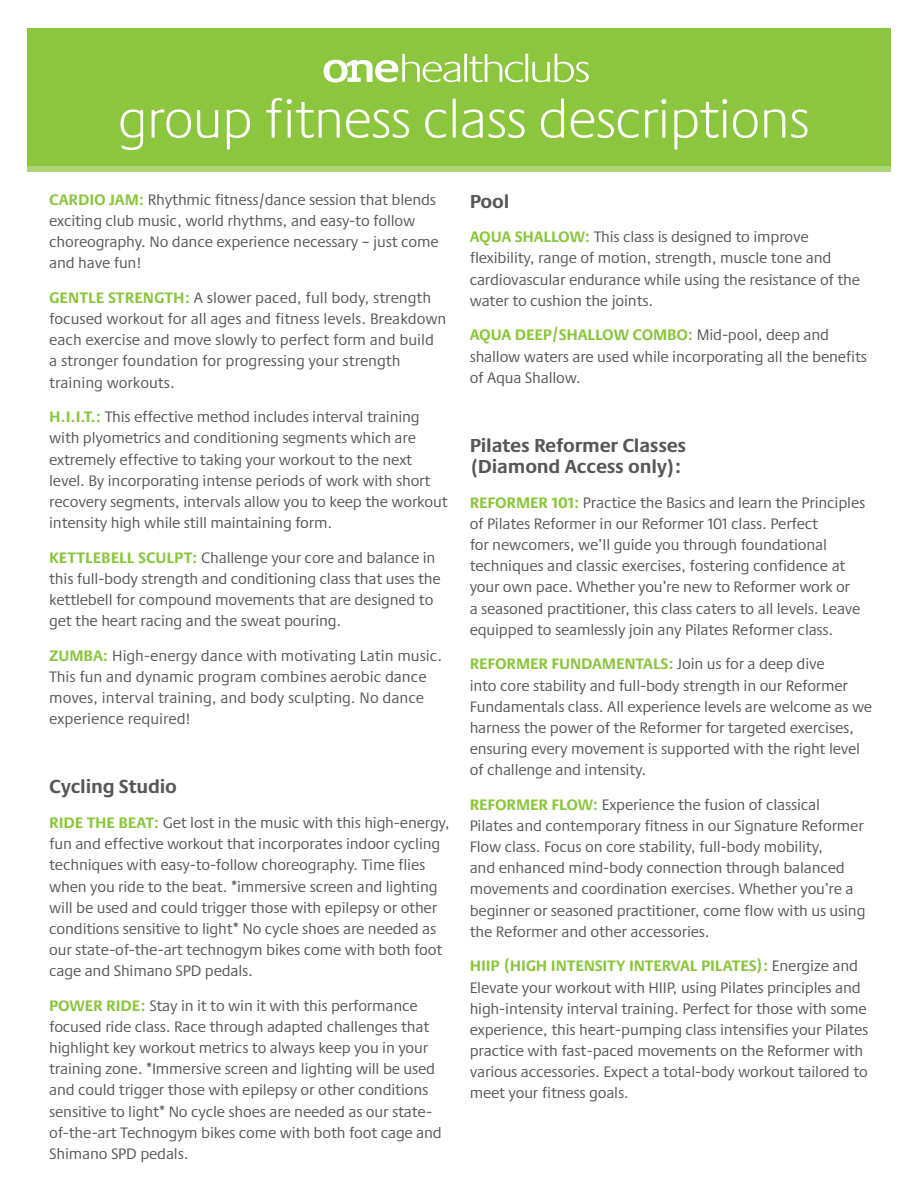
<style>
.page{position:relative;width:918px;height:1188px;background:#fff}
.page>*{position:absolute;margin:0;border:0;box-sizing:border-box;transform-origin:0 0}
.t1{font:300 56.25px "Praxis Next";letter-spacing:-.02em;color:#fff}
.t2{font:700 19.5px/21.1px "Praxis Next";letter-spacing:-.01em;color:#575659}
.t3{font:15.75px/21.1px "Praxis Next";letter-spacing:-.01em;color:#575659}
.s1{font-weight:700;color:#8bc63e}
</style>
<div class="page">
<div style="left:27px;top:28px;width:864px;height:144px;background:#8bc63e"></div>
<div style="left:27px;top:166px;width:864px;height:6px;background:#aed475"></div>
<hr style="left:464px;top:54px;width:3px;height:28px;background:#fff">
<svg style="left:469px;top:54px;width:54px;height:28px"></svg>
<hr style="left:525px;top:54px;width:3px;height:28px;background:#fff">
<svg style="left:532px;top:53px;width:57px;height:29px"></svg>
<svg style="left:324px;top:54px;width:136px;height:28px"></svg>
<h1 class="t1" style="left:118px;top:77px;width:694px">group fitness class descriptions</h1>
<p class="t3" style="left:49px;top:189px;width:391px"><span class="s1">CARDIO JAM:</span> Rhythmic fitness/dance session that blends exciting club music, world rhythms, and easy-to follow choreography. No dance experience necessary – just come and have fun!</p>
<p class="t3" style="left:49px;top:287px;width:399px"><span class="s1">GENTLE STRENGTH:</span> A slower paced, full body, strength focused workout for all ages and fitness levels. Breakdown each exercise and move slowly to perfect form and build<br>a stronger foundation for progressing your strength training workouts.</p>
<p class="t3" style="left:49px;top:406px;width:400px"><span class="s1">H.I.I.T.:</span> This effective method includes interval training with plyometrics and conditioning segments which are extremely effective to taking your workout to the next level. By incorporating intense periods of work with short recovery segments, intervals allow you to keep the workout intensity high while still maintaining form.</p>
<p class="t3" style="left:49px;top:546px;width:393px"><span class="s1">KETTLEBELL SCULPT:</span> Challenge your core and balance in this full-body strength and conditioning class that uses the kettlebell for compound movements that are designed to get the heart racing and the sweat pouring.</p>
<p class="t3" style="left:49px;top:644px;width:395px"><span class="s1">ZUMBA:</span> High-energy dance with motivating Latin music.<br>This fun and dynamic program combines aerobic dance moves, interval training, and body sculpting. No dance experience required!</p>
<p class="t2" style="left:49px;top:775px;width:129px">Cycling Studio</p>
<p class="t3" style="left:49px;top:812px;width:402px"><span class="s1">RIDE THE BEAT:</span> Get lost in the music with this high-energy, fun and effective workout that incorporates indoor cycling techniques with easy-to-follow choreography. Time flies when you ride to the beat. *immersive screen and lighting will be used and could trigger those with epilepsy or other conditions sensitive to light* No cycle shoes are needed as our state-of-the-art technogym bikes come with both foot cage and Shimano SPD pedals.</p>
<p class="t3" style="left:49px;top:995px;width:394px"><span class="s1">POWER RIDE:</span> Stay in it to win it with this performance focused ride class. Race through adapted challenges that highlight key workout metrics to always keep you in your training zone. *Immersive screen and lighting will be used and could trigger those with epilepsy or other conditions sensitive to light* No cycle shoes are needed as our state&shy;of-the-art Technogym bikes come with both foot cage and Shimano SPD pedals.</p>
<p class="t2" style="left:470px;top:190px;width:41px">Pool</p>
<p class="t3" style="left:470px;top:226px;width:392px"><span class="s1">AQUA SHALLOW:</span> This class is designed to improve flexibility, range of motion, strength, muscle tone and cardiovascular endurance while using the resistance of the water to cushion the joints.</p>
<p class="t3" style="left:470px;top:324px;width:399px"><span class="s1">AQUA DEEP/SHALLOW COMBO:</span> Mid-pool, deep and shallow waters are used while incorporating all the benefits of Aqua Shallow.</p>
<p class="t2" style="left:470px;top:434px;width:218px">Pilates Reformer Classes (Diamond Access only):</p>
<p class="t3" style="left:470px;top:492px;width:397px"><span class="s1">REFORMER 101:</span> Practice the Basics and learn the Principles of Pilates Reformer in our Reformer 101 class. Perfect<br>for newcomers, we’ll guide you through foundational techniques and classic exercises, fostering confidence at your own pace. Whether you’re new to Reformer work or<br>a seasoned practitioner, this class caters to all levels. Leave equipped to seamlessly join any Pilates Reformer class.</p>
<p class="t3" style="left:470px;top:653px;width:404px"><span class="s1">REFORMER FUNDAMENTALS:</span> Join us for a deep dive<br>into core stability and full-body strength in our Reformer Fundamentals class. All experience levels are welcome as we harness the power of the Reformer for targeted exercises, ensuring every movement is supported with the right level of challenge and intensity.</p>
<p class="t3" style="left:470px;top:793px;width:397px"><span class="s1">REFORMER FLOW:</span> Experience the fusion of classical Pilates and contemporary fitness in our Signature Reformer Flow class. Focus on core stability, full-body mobility,<br>and enhanced mind-body connection through balanced movements and coordination exercises. Whether you’re a beginner or seasoned practitioner, come flow with us using the Reformer and other accessories.</p>
<p class="t3" style="left:470px;top:955px;width:400px"><span class="s1">HIIP (HIGH INTENSITY INTERVAL PILATES):</span> Energize and Elevate your workout with HIIP, using Pilates principles and high-intensity interval training. Perfect for those with some experience, this heart-pumping class intensifies your Pilates practice with fast-paced movements on the Reformer with various accessories. Expect a total-body workout tailored to meet your fitness goals.</p>
</div>
